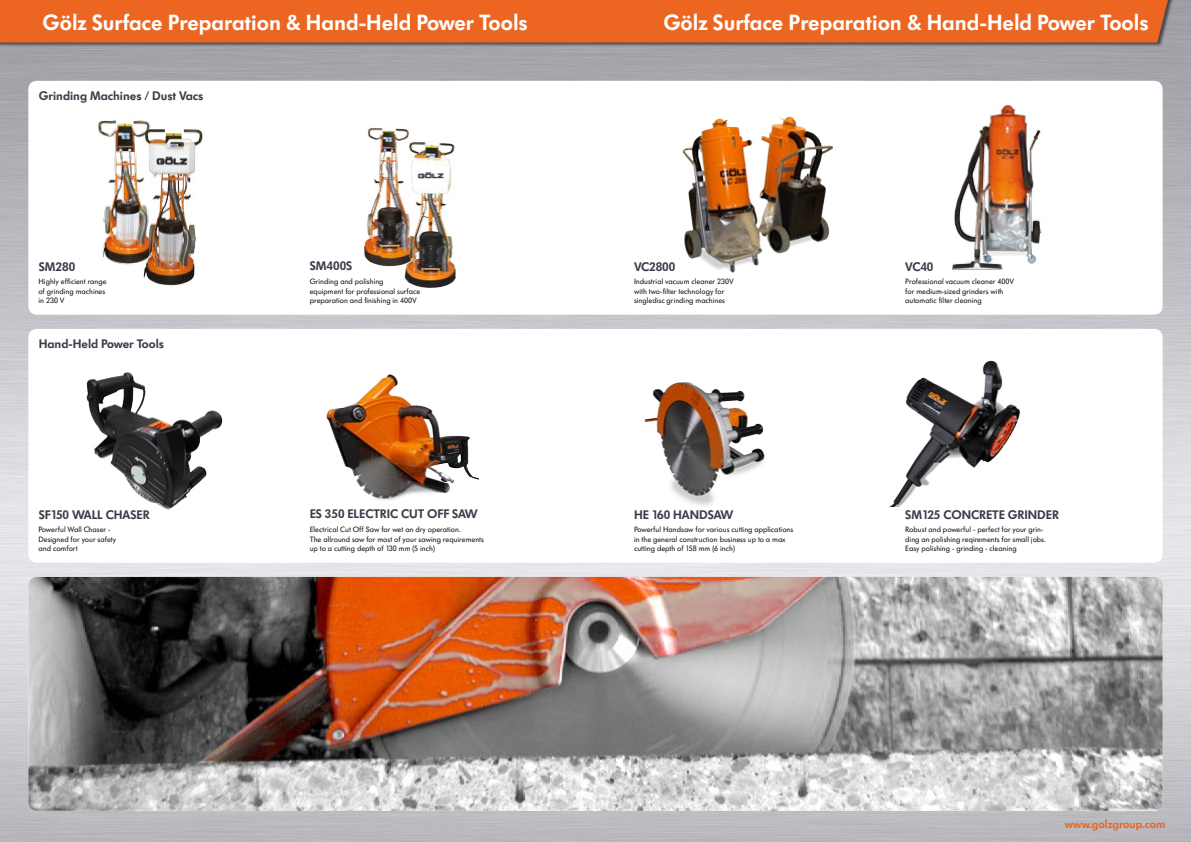
<style>
.page{position:relative;width:1191px;height:842px;background:#fff}
.page>*{position:absolute;margin:0;border:0;box-sizing:border-box;transform-origin:0 0}
.t1{font:23px "Futura SB Dem Bol";color:#fff}
.t2{font:13px "Futura SB Dem Bol";color:#393d49}
.t3{font:12px "Futura SB Dem Bol";color:#ec6622}
.t4{font:8px/9.6px "Futura SB";color:#000}
</style>
<div class="page">
<div style="left:0;top:0;width:1182px;height:47px;background:#000;opacity:.55"></div>
<div style="left:0;top:0;width:1177px;height:43px;background:#ec6622"></div>
<img style="left:28px;top:577px;width:1134px;height:234px">
<img style="left:97px;top:120px;width:28px;height:145px">
<img style="left:125px;top:120px;width:78px;height:166px">
<img style="left:364px;top:128px;width:45px;height:139px">
<img style="left:399px;top:132px;width:57px;height:156px">
<img style="left:682px;top:116px;width:151px;height:157px">
<img style="left:952px;top:105px;width:90px;height:166px">
<img style="left:86px;top:372px;width:137px;height:138px">
<img style="left:326px;top:374px;width:152px;height:127px">
<img style="left:891px;top:360px;width:129px;height:146px">
<img style="left:644px;top:382px;width:121px;height:124px">
<h1 class="t1" style="left:43px;top:10px;width:486px">Gölz Surface Preparation &amp; Hand-Held Power Tools</h1>
<h1 class="t1" style="left:663px;top:10px;width:486px">Gölz Surface Preparation &amp; Hand-Held Power Tools</h1>
<h2 class="t2" style="left:39px;top:89px;width:166px">Grinding Machines / Dust Vacs</h2>
<h2 class="t2" style="left:39px;top:259px;width:38px">SM280</h2>
<h2 class="t2" style="left:310px;top:259px;width:44px">SM400S</h2>
<h2 class="t2" style="left:634px;top:259px;width:43px">VC2800</h2>
<h2 class="t2" style="left:905px;top:259px;width:30px">VC40</h2>
<p class="t4" style="left:39px;top:277px;width:70px">Highly efficient range of grinding machines in 230 V</p>
<p class="t4" style="left:310px;top:277px;width:112px">Grinding and polishing<br>equipment for professional surface preparation and finishing in 400V</p>
<p class="t4" style="left:905px;top:277px;width:110px">Professional vacuum cleaner 400V for medium-sized grinders with automatic filter cleaning</p>
<p class="t4" style="left:634px;top:277px;width:101px">Industrial vacuum cleaner 230V with two-filter technology for singledisc grinding machines</p>
<h2 class="t2" style="left:39px;top:337px;width:127px">Hand-Held Power Tools</h2>
<h2 class="t2" style="left:39px;top:507px;width:112px">SF150 WALL CHASER</h2>
<h2 class="t2" style="left:310px;top:507px;width:169px">ES 350 ELECTRIC CUT OFF SAW</h2>
<h2 class="t2" style="left:634px;top:507px;width:101px">HE 160 HANDSAW</h2>
<h2 class="t2" style="left:905px;top:507px;width:155px">SM125 CONCRETE GRINDER</h2>
<p class="t4" style="left:39px;top:525px;width:79px">Powerful Wall Chaser -<br>Designed for your safety and comfort</p>
<p class="t4" style="left:310px;top:525px;width:176px">Electrical Cut Off Saw for wet an dry operation.<br>The allround saw for most of your sawing requirements up to a cutting depth of 130 mm (5 inch)</p>
<p class="t4" style="left:634px;top:525px;width:161px">Powerful Handsaw for various cutting applications in the general construction business up to a max cutting depth of 158 mm (6 inch)</p>
<p class="t4" style="left:905px;top:525px;width:142px">Robust and powerful - perfect for your grin&shy;ding an polishing reqirements for small jobs.<br>Easy polishing - grinding - cleaning</p>
<h3 class="t3" style="left:1064px;top:817px;width:102px">www.golzgroup.com</h3>
</div>
